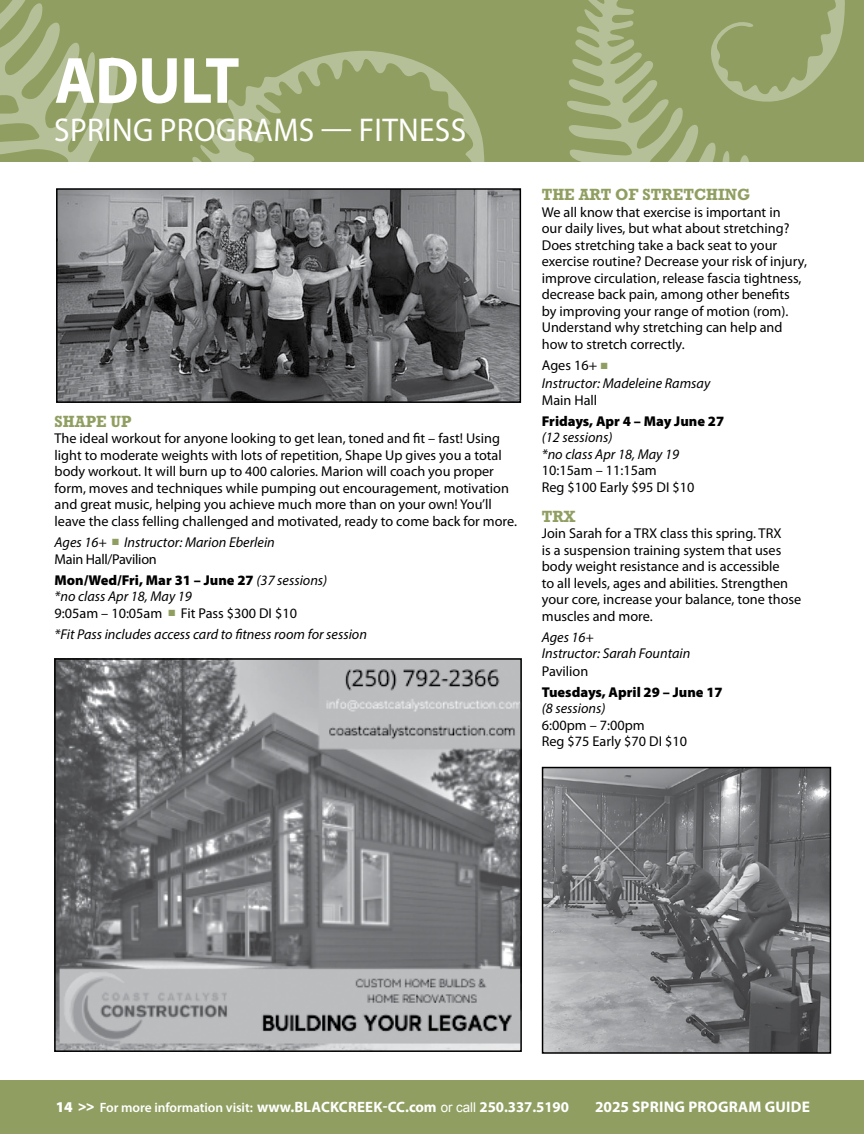
<style>
.page{position:relative;width:864px;height:1134px;background:#fff}
.page>*{position:absolute;margin:0;border:0;box-sizing:border-box;transform-origin:0 0}
.t1{font:700 66px "Myriad Pro";letter-spacing:-.01em;color:#fff;scale:.95 1}
.t2{font:33px "Myriad Pro";letter-spacing:.01em;color:#fff;scale:.95 1}
.t3{font:700 16.5px "Rockwell Std";color:#909f61;scale:.95 1}
.t4{font:700 15.3px "Myriad Pro";letter-spacing:.015em;color:#fff}
.t5{font:700 15px "Myriad Pro";letter-spacing:-.005em;color:#fff}
.t6{font:14.25px/16.5px "Myriad Pro";color:#000}
.t7{font:italic 14.25px/16.5px "Myriad Pro";color:#000}
.t8{font:900 14.25px "Myriad Pro";color:#000}
.s1{color:#909f61}
.s2{font-style:normal}
.s3{font-weight:900;font-style:normal}
.s4{font-weight:900}
.s5{font-family:"Arial";font-size:14.25px}
.s6{font-weight:600;font-size:13.5px}
.s7{font-family:"Arial";font-weight:400;font-size:13.5px}
</style>
<div class="page">
<div style="left:0;top:1080px;width:864px;height:54px;background:#909f61"></div>
<div style="left:486px;top:0;width:378px;height:162px;background:#909f61"></div>
<svg style="left:0;top:0;width:486px;height:162px;background:#96a56b"></svg>
<svg style="left:567px;top:0;width:279px;height:162px;background:#99a66e"></svg>
<img style="left:57px;top:661px;width:462px;height:388px">
<div style="left:54px;top:658px;width:468px;height:394px;border:2px solid #000"></div>
<img style="left:59px;top:191px;width:459px;height:209px">
<div style="left:56px;top:188px;width:465px;height:215px;border:2px solid #000"></div>
<img style="left:545px;top:770px;width:283px;height:281px">
<div style="left:542px;top:767px;width:289px;height:287px;border:2px solid #000"></div>
<h1 class="t1" style="left:55px;top:38px;width:196px">ADULT</h1>
<h2 class="t2" style="left:54px;top:109px;width:435px">SPRING PROGRAMS — FITNESS</h2>
<p class="t3" style="left:55px;top:411px;width:83px">SHAPE UP</p>
<p class="t6" style="left:55px;top:430px;width:464px">The ideal workout for anyone looking to get lean, toned and fit – fast! Using light to moderate weights with lots of repetition, Shape Up gives you a total body workout. It will burn up to 400 calories. Marion will coach you proper form, moves and techniques while pumping out encouragement, motivation and great music, helping you achieve much more than on your own! You’ll leave the class felling challenged and motivated, ready to come back for more.</p>
<p class="t7" style="left:55px;top:533px;width:222px;line-height:17.2px">Ages 16+ <span class="s1">■</span> Instructor: Marion Eberlein<br><span class="s2">Main Hall/Pavilion</span></p>
<p class="t7" style="left:55px;top:572px;width:274px"><span class="s3">Mon/Wed/Fri, Mar 31 – June 27</span> (37 sessions) *no class Apr 18, May 19<br><span class="s2">9:05am – 10:05am</span> <span class="s1">■</span> <span class="s2">Fit Pass $300 DI $10</span></p>
<p class="t7" style="left:55px;top:626px;width:314px">*Fit Pass includes access card to fitness room for session</p>
<p class="t3" style="left:542px;top:185px;width:221px">THE ART OF STRETCHING</p>
<p class="t6" style="left:542px;top:203px;width:267px">We all know that exercise is important in<br>our daily lives, but what about stretching?<br>Does stretching take a back seat to your exercise routine? Decrease your risk of injury, improve circulation, release fascia tightness, decrease back pain, among other benefits by improving your range of motion (rom).<br>Understand why stretching can help and how to stretch correctly.</p>
<p class="t7" style="left:542px;top:357px;width:170px;line-height:17.2px"><span class="s2">Ages 16+</span> <span class="s1">■<br></span>Instructor: Madeleine Ramsay</p>
<p class="t6" style="left:542px;top:392px;width:57px">Main Hall</p>
<p class="t8" style="left:542px;top:412px;width:184px">Fridays, Apr 4 – May June 27</p>
<p class="t7" style="left:542px;top:429px;width:139px">(12 sessions)<br>*no class Apr 18, May 19</p>
<p class="t6" style="left:542px;top:462px;width:154px">10:15am – 11:15am<br>Reg $100 Early $95 DI $10</p>
<p class="t3" style="left:542px;top:507px;width:37px">TRX</p>
<p class="t6" style="left:542px;top:525px;width:261px">Join Sarah for a TRX class this spring. TRX<br>is a suspension training system that uses body weight resistance and is accessible<br>to all levels, ages and abilities. Strengthen your core, increase your balance, tone those muscles and more.</p>
<p class="t7" style="left:542px;top:629px;width:150px">Ages 16+<br>Instructor: Sarah Fountain</p>
<p class="t6" style="left:542px;top:662px;width:48px">Pavilion</p>
<p class="t8" style="left:542px;top:682px;width:182px">Tuesdays, April 29 – June 17</p>
<p class="t7" style="left:542px;top:700px;width:65px">(8 sessions)</p>
<p class="t6" style="left:542px;top:716px;width:147px">6:00pm – 7:00pm<br>Reg $75 Early $70 DI $10</p>
<p class="t5" style="left:56px;top:1098px;width:515px"><span class="s4">14</span> <span class="s5">&gt;&gt;</span> <span class="s6">For more information visit:</span> www.BLACKCREEK-CC.com <span class="s7">or call</span> 250.337.5190</p>
<p class="t4" style="left:595px;top:1097px;width:216px">2025 SPRING PROGRAM GUIDE</p>
</div>
